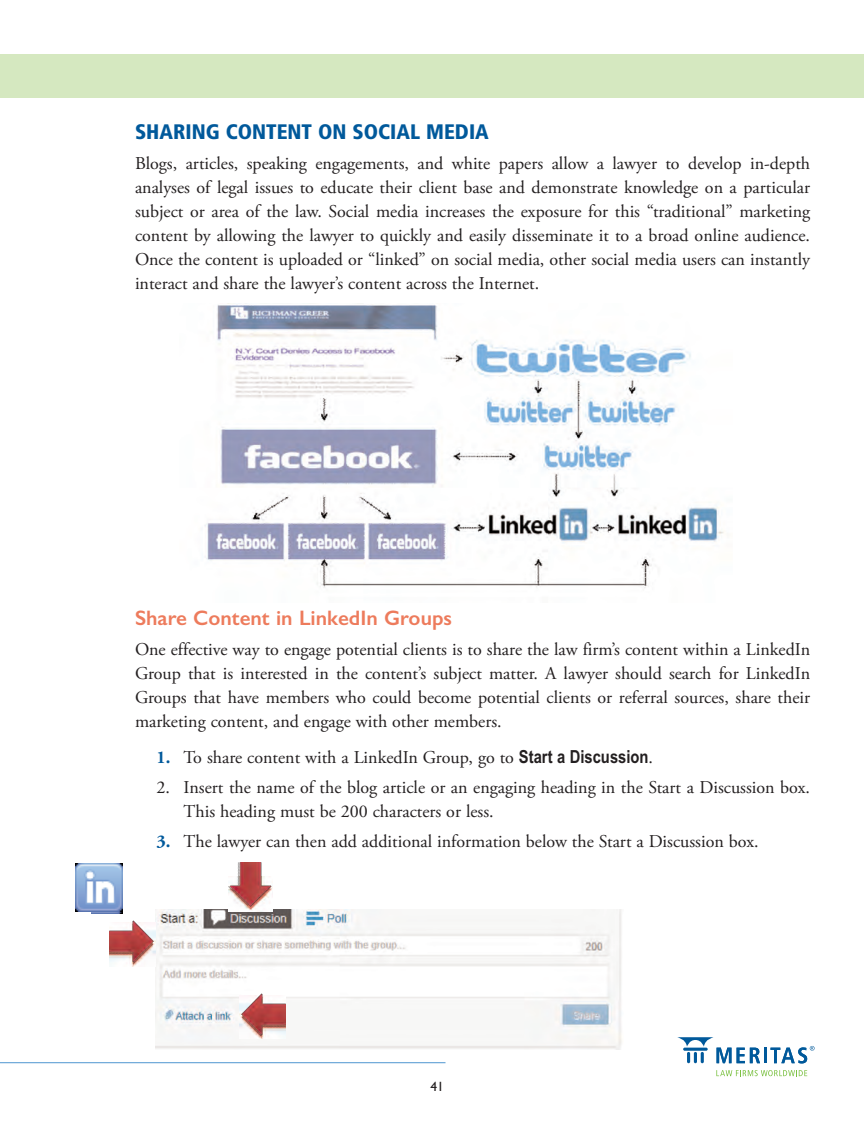
<style>
.page{position:relative;width:864px;height:1134px;background:#fff}
.page>*{position:absolute;margin:0;border:0;box-sizing:border-box;transform-origin:0 0}
.t1{font:600 21px "Gill Sans";color:#ed7b5c}
.t2{font:900 condensed 21px "Frutiger LT Std";color:#00599b}
.t3{font:18px/24px "Adobe Garamond Pro";color:#231f20;text-align:justify}
.t4{font:500 13.5px "Gill Sans MT Std";color:#231f20}
.s1{font-weight:700;color:#00599b}
.s2{font-family:"Arial Narrow";font-weight:700}
</style>
<div class="page">
<div style="left:0;top:54px;width:864px;height:43px;background:#d5e8c0"></div>
<svg style="left:737px;top:1048px;width:23px;height:15px"></svg>
<hr style="left:764px;top:1048px;width:3px;height:15px;background:#00599b">
<svg style="left:678px;top:1037px;width:53px;height:26px"></svg>
<svg style="left:716px;top:1070px;width:91px;height:6px"></svg>
<svg style="left:771px;top:1046px;width:44px;height:17px"></svg>
<hr style="left:0;top:1062px;width:446px;height:1px;background:#4e96d1">
<img style="left:155px;top:910px;width:467px;height:140px">
<img style="left:92px;top:911px;width:31px;height:3px">
<img style="left:229px;top:908px;width:43px;height:3px">
<img style="left:131px;top:963px;width:25px;height:3px">
<img style="left:239px;top:995px;width:46px;height:44px">
<img style="left:75px;top:863px;width:48px;height:48px">
<img style="left:229px;top:862px;width:44px;height:46px">
<img style="left:110px;top:919px;width:46px;height:44px">
<img style="left:240px;top:992px;width:45px;height:44px">
<img style="left:204px;top:304px;width:520px;height:284px">
<p class="t2" style="left:135px;top:123px;width:355px">SHARING CONTENT ON SOCIAL MEDIA</p>
<p class="t3" style="left:135px;top:153px;width:677px">Blogs, articles, speaking engagements, and white papers allow a lawyer to develop in-depth analyses of legal issues to educate their client base and demonstrate knowledge on a particular subject or area of the law. Social media increases the exposure for this “traditional” marketing content by allowing the lawyer to quickly and easily disseminate it to a broad online audience.<br>Once the content is uploaded or “linked” on social media, other social media users can instantly interact and share the lawyer’s content across the Internet.</p>
<p class="t1" style="left:135px;top:605px;width:319px">Share Content in LinkedIn Groups</p>
<p class="t3" style="left:135px;top:639px;width:677px">One effective way to engage potential clients is to share the law firm’s content within a LinkedIn Group that is interested in the content’s subject matter. A lawyer should search for LinkedIn Groups that have members who could become potential clients or referral sources, share their marketing content, and engage with other members.</p>
<p class="t3" style="left:157px;top:747px;width:498px"><span class="s1">1.</span> To share content with a LinkedIn Group, go to <span class="s2">Start a Discussion</span>.</p>
<p class="t3" style="left:184px;top:777px;width:628px;text-indent:-27px">2. Insert the name of the blog article or an engaging heading in the Start a Discussion box.<br>This heading must be 200 characters or less.</p>
<p class="t3" style="left:157px;top:831px;width:604px"><span class="s1">3.</span> The lawyer can then add additional information below the Start a Discussion box.</p>
<p class="t4" style="left:430px;top:1082px;width:15px">41</p>
</div>
